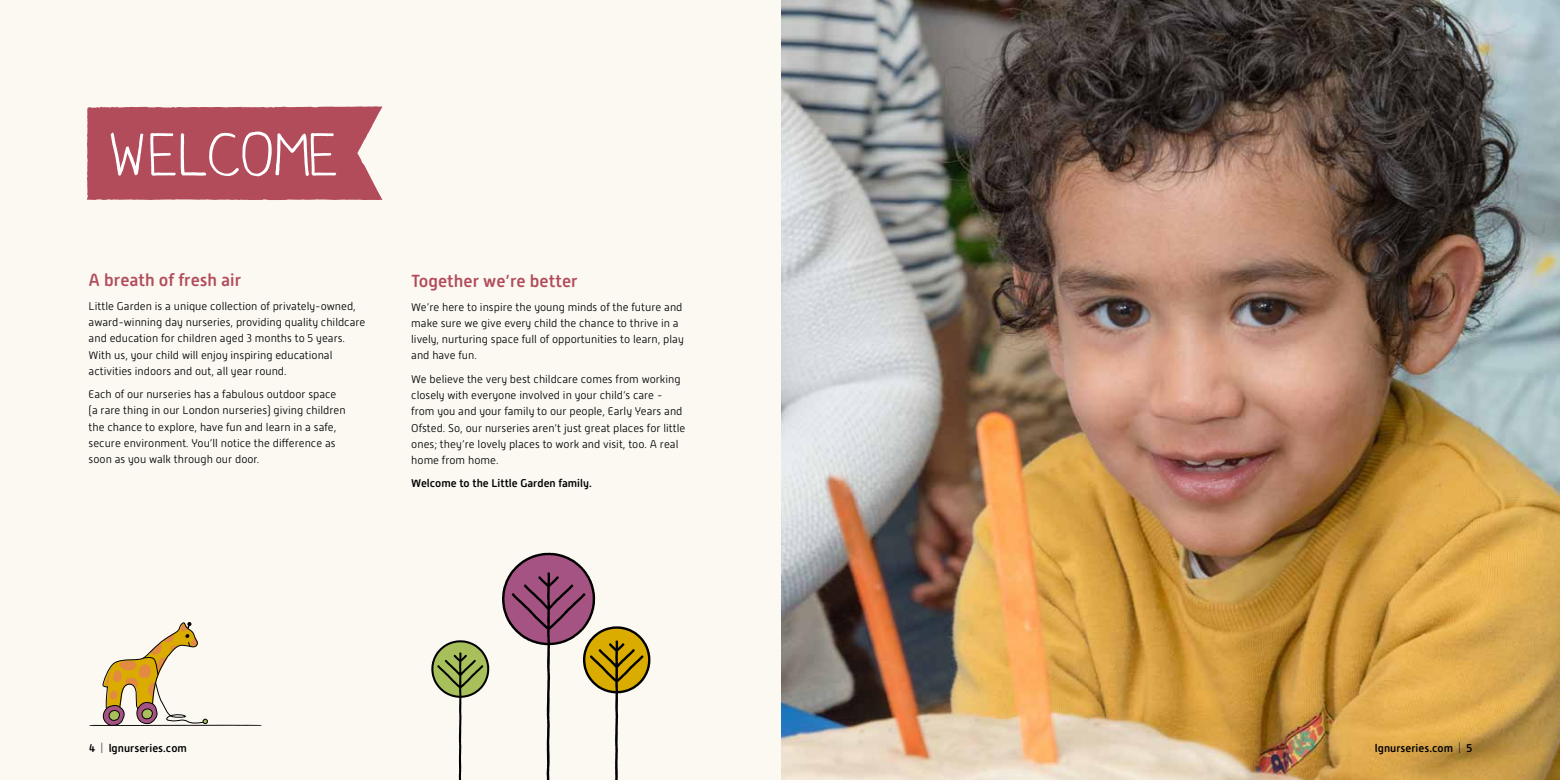
<style>
.page{position:relative;width:1560px;height:780px;background:#fff}
.page>*{position:absolute;margin:0;border:0;box-sizing:border-box;transform-origin:0 0}
.t1{font:62.12px "Aracne";color:#fff}
.t2{font:500 17.5px "Alwyn New Rounded";color:#b24c5b}
.t3{font:300 11.25px/16.2px "Alwyn New Rounded";color:#000}
.t4{font:500 11.25px "Alwyn New Rounded";color:#000}
.s1{font-weight:100}
</style>
<div class="page">
<img style="left:780px;top:0;width:779px;height:780px">
<div style="left:0;top:0;width:780px;height:780px;background:#fcf9f3"></div>
<svg style="left:87px;top:106px;width:295px;height:94px;background:#b65563"></svg>
<svg style="left:502px;top:552px;width:148px;height:228px"></svg>
<svg style="left:431px;top:640px;width:58px;height:140px"></svg>
<svg style="left:89px;top:622px;width:173px;height:104px"></svg>
<h1 class="t1" style="left:111px;top:119px;width:232px">WELCOME</h1>
<h2 class="t2" style="left:89px;top:270px;width:154px">A breath of fresh air</h2>
<p class="t3" style="left:89px;top:298px;width:278px">Little Garden is a unique collection of privately-owned, award-winning day nurseries, providing quality childcare and education for children aged 3 months to 5 years.<br>With us, your child will enjoy inspiring educational activities indoors and out, all year round.</p>
<p class="t3" style="left:89px;top:386px;width:258px">Each of our nurseries has a fabulous outdoor space (a rare thing in our London nurseries) giving children the chance to explore, have fun and learn in a safe, secure environment. You’ll notice the difference as soon as you walk through our door.</p>
<h2 class="t2" style="left:411px;top:271px;width:168px">Together we’re better</h2>
<p class="t3" style="left:411px;top:299px;width:274px">We’re here to inspire the young minds of the future and make sure we give every child the chance to thrive in a lively, nurturing space full of opportunities to learn, play and have fun.</p>
<p class="t3" style="left:411px;top:371px;width:275px">We believe the very best childcare comes from working closely with everyone involved in your child’s care - from you and your family to our people, Early Years and Ofsted. So, our nurseries aren’t just great places for little ones; they’re lovely places to work and visit, too. A real home from home.</p>
<p class="t4" style="left:411px;top:477px;width:182px">Welcome to the Little Garden family.</p>
<p class="t4" style="left:89px;top:741px;width:99px">4 <span class="s1">|</span> lgnurseries.com</p>
<p class="t4" style="left:1374px;top:741px;width:99px">lgnurseries.com <span class="s1">|</span> 5</p>
</div>
